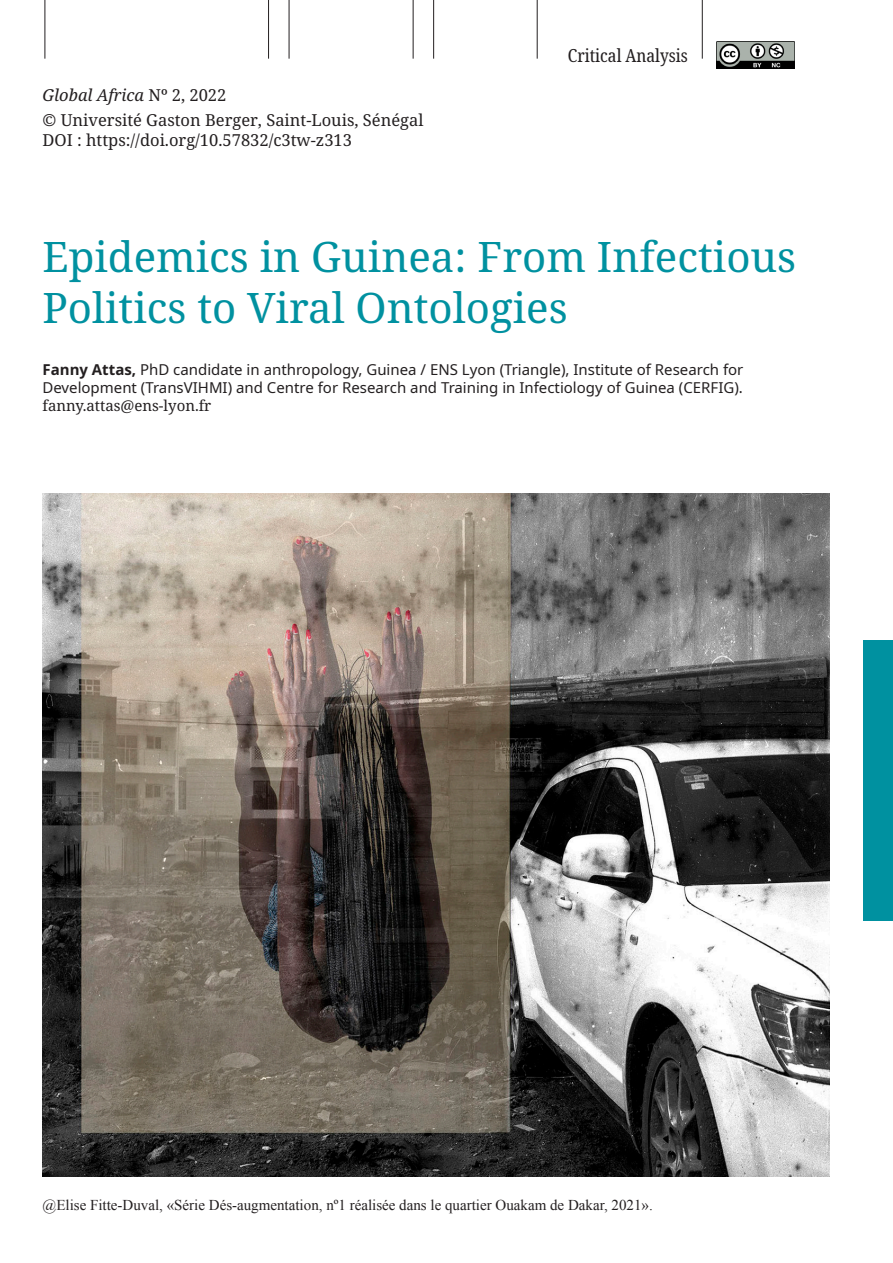
<style>
.page{position:relative;width:893px;height:1263px;background:#fff}
.page>*{position:absolute;margin:0;border:0;box-sizing:border-box;transform-origin:0 0}
.Titre_1_FR{font:42px/51px "Noto Serif";color:#0091a0}
.t1{font:condensed 18px "Noto Serif";color:#231f20}
.issue{font:16.5px/25.5px "Noto Serif";color:#231f20}
.Auteur{font:15px/18px "Noto Sans";color:#231f20;text-align:justify}
.Auteur-2{font:15px "Times New Roman";color:#231f20}
.s1{font-style:italic}
.s2{font-weight:700}
.s3{font-family:"Noto Serif"}
</style>
<div class="page">
<hr style="left:45px;top:0;width:1px;height:59px;background:#231f20">
<hr style="left:289px;top:0;width:1px;height:59px;background:#231f20">
<hr style="left:433px;top:0;width:1px;height:59px;background:#231f20">
<hr style="left:702px;top:0;width:1px;height:59px;background:#231f20">
<hr style="left:268px;top:0;width:1px;height:59px;background:#231f20">
<hr style="left:413px;top:0;width:1px;height:59px;background:#231f20">
<hr style="left:537px;top:0;width:1px;height:59px;background:#231f20">
<img style="left:717px;top:41px;width:77px;height:28px">
<div style="left:864px;top:640px;width:29px;height:281px;background:#0091a0"></div>
<img style="left:43px;top:493px;width:786px;height:684px">
<p class="issue" style="left:43px;top:82px;width:382px"><span class="s1">Global Africa</span> Nº 2, 2022<br>© Université Gaston Berger, Saint-Louis, Sénégal</p>
<p class="issue" style="left:43px;top:127px;width:311px">DOI : https://doi.org/10.57832/c3tw-z313</p>
<p class="t1" style="left:568px;top:44px;width:122px">Critical Analysis</p>
<p class="Titre_1_FR" style="left:43px;top:233px;width:755px">Epidemics in Guinea: From Infectious<br>Politics to Viral Ontologies</p>
<p class="Auteur" style="left:43px;top:361px;width:702px"><span class="s2">Fanny Attas,</span> PhD candidate in anthropology, Guinea / ENS Lyon (Triangle), Institute of Research for Development (TransVIHMI) and Centre for Research and Training in Infectiology of Guinea (CERFIG). <span class="s3">fanny.attas@ens-lyon.fr</span></p>
<p class="Auteur-2" style="left:43px;top:1194px;width:612px">@Elise Fitte-Duval, «Série Dés-augmentation, nº1 réalisée dans le quartier Ouakam de Dakar, 2021».</p>
</div>
